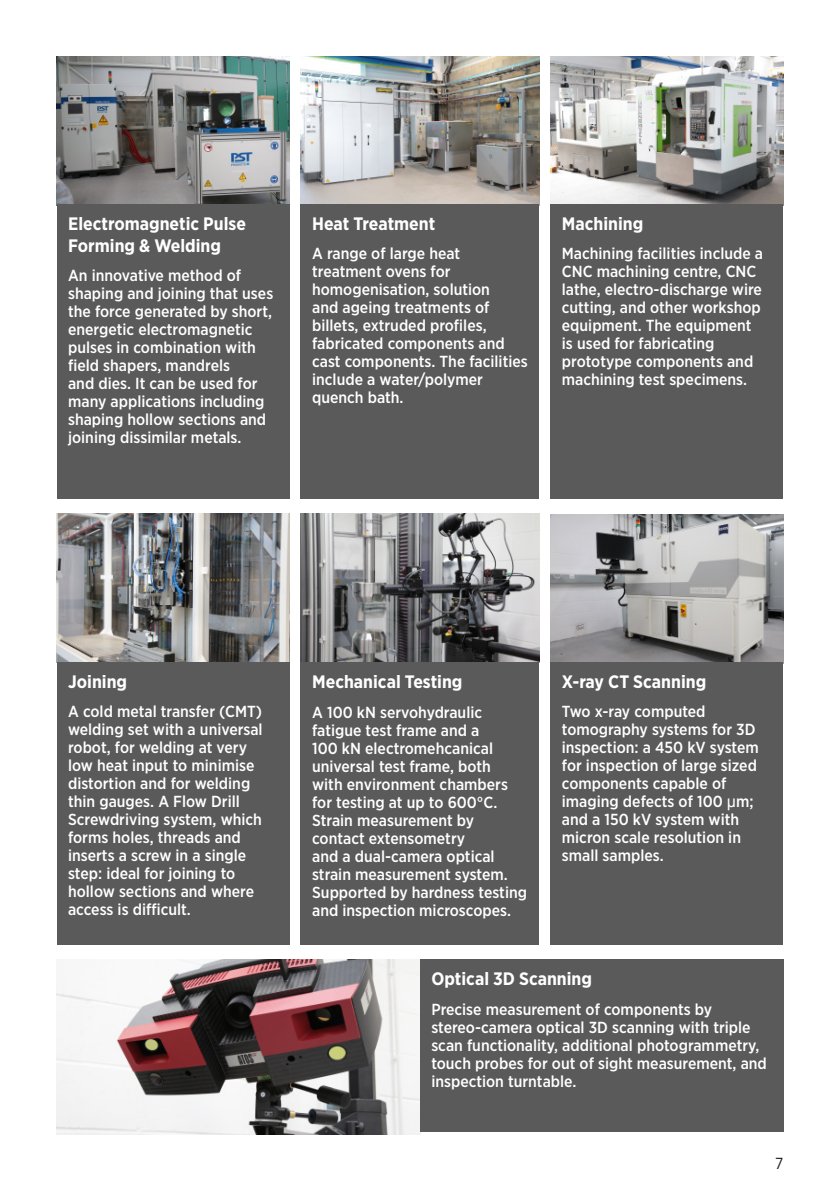
<style>
.page{position:relative;width:840px;height:1191px;background:#fff}
.page>*{position:absolute;margin:0;border:0;box-sizing:border-box;transform-origin:0 0}
.t1{font:700 18px/21.6px "Gotham Narrow";color:#fff}
.Bod{font:500 16px/18px "Gotham Narrow";color:#fff}
.t2{font:16px "Gotham Narrow";color:#1d1d1b}
.s1{font-family:"Arial";font-weight:400}
</style>
<div class="page">
<img style="left:300px;top:57px;width:239px;height:147px">
<div style="left:300px;top:204px;width:239px;height:295px;background:#5b5a5b"></div>
<img style="left:57px;top:57px;width:232px;height:147px">
<div style="left:57px;top:204px;width:232px;height:295px;background:#5b5a5b"></div>
<img style="left:550px;top:57px;width:232px;height:147px">
<div style="left:550px;top:204px;width:232px;height:295px;background:#5b5a5b"></div>
<img style="left:57px;top:513px;width:232px;height:149px">
<div style="left:57px;top:662px;width:232px;height:283px;background:#5b5a5b"></div>
<img style="left:300px;top:514px;width:239px;height:148px">
<div style="left:300px;top:662px;width:239px;height:283px;background:#5b5a5b"></div>
<img style="left:550px;top:515px;width:232px;height:147px">
<div style="left:550px;top:662px;width:232px;height:283px;background:#5b5a5b"></div>
<img style="left:57px;top:959px;width:363px;height:175px">
<div style="left:420px;top:959px;width:362px;height:173px;background:#5b5a5b"></div>
<p class="t1" style="left:68px;top:213px;width:179px">Electromagnetic Pulse<br>Forming &amp; Welding</p>
<p class="Bod" style="left:68px;top:266px;width:206px">An innovative method of shaping and joining that uses the force generated by short, energetic electromagnetic pulses in combination with field shapers, mandrels<br>and dies. It can be used for many applications including shaping hollow sections and joining dissimilar metals.</p>
<p class="t1" style="left:312px;top:213px;width:125px">Heat Treatment</p>
<p class="Bod" style="left:312px;top:244px;width:217px">A range of large heat treatment ovens for homogenisation, solution<br>and ageing treatments of billets, extruded profiles, fabricated components and cast components. The facilities include a water/polymer quench bath.</p>
<p class="t1" style="left:561px;top:213px;width:83px">Machining</p>
<p class="Bod" style="left:561px;top:244px;width:203px">Machining facilities include a<br>CNC machining centre, CNC lathe, electro-discharge wire cutting, and other workshop equipment. The equipment is used for fabricating prototype components and machining test specimens.</p>
<p class="t1" style="left:68px;top:670px;width:60px">Joining</p>
<p class="Bod" style="left:68px;top:702px;width:196px">A cold metal transfer (CMT) welding set with a universal robot, for welding at very low heat input to minimise distortion and for welding thin gauges. A Flow Drill<br>Screwdriving system, which forms holes, threads and inserts a screw in a single step: ideal for joining to hollow sections and where access is difficult.</p>
<p class="t1" style="left:312px;top:671px;width:152px">Mechanical Testing</p>
<p class="Bod" style="left:312px;top:702px;width:216px">A 100 kN servohydraulic fatigue test frame and a<br>100 kN electromehcanical universal test frame, both<br>with environment chambers for testing at up to 600°C.<br>Strain measurement by contact extensometry<br>and a dual-camera optical strain measurement system.<br>Supported by hardness testing and inspection microscopes.</p>
<p class="t1" style="left:561px;top:670px;width:146px">X-ray CT Scanning</p>
<p class="Bod" style="left:561px;top:702px;width:198px">Two x-ray computed tomography systems for 3D inspection: a 450 kV system for inspection of large sized components capable of imaging defects of 100 <span class="s1">µ</span>m; and a 150 kV system with micron scale resolution in small samples.</p>
<p class="t1" style="left:431px;top:968px;width:162px">Optical 3D Scanning</p>
<p class="Bod" style="left:431px;top:999px;width:337px">Precise measurement of components by stereo-camera optical 3D scanning with triple scan functionality, additional photogrammetry, touch probes for out of sight measurement, and inspection turntable.</p>
<p class="t2" style="left:774px;top:1153px;width:10px">7</p>
</div>
